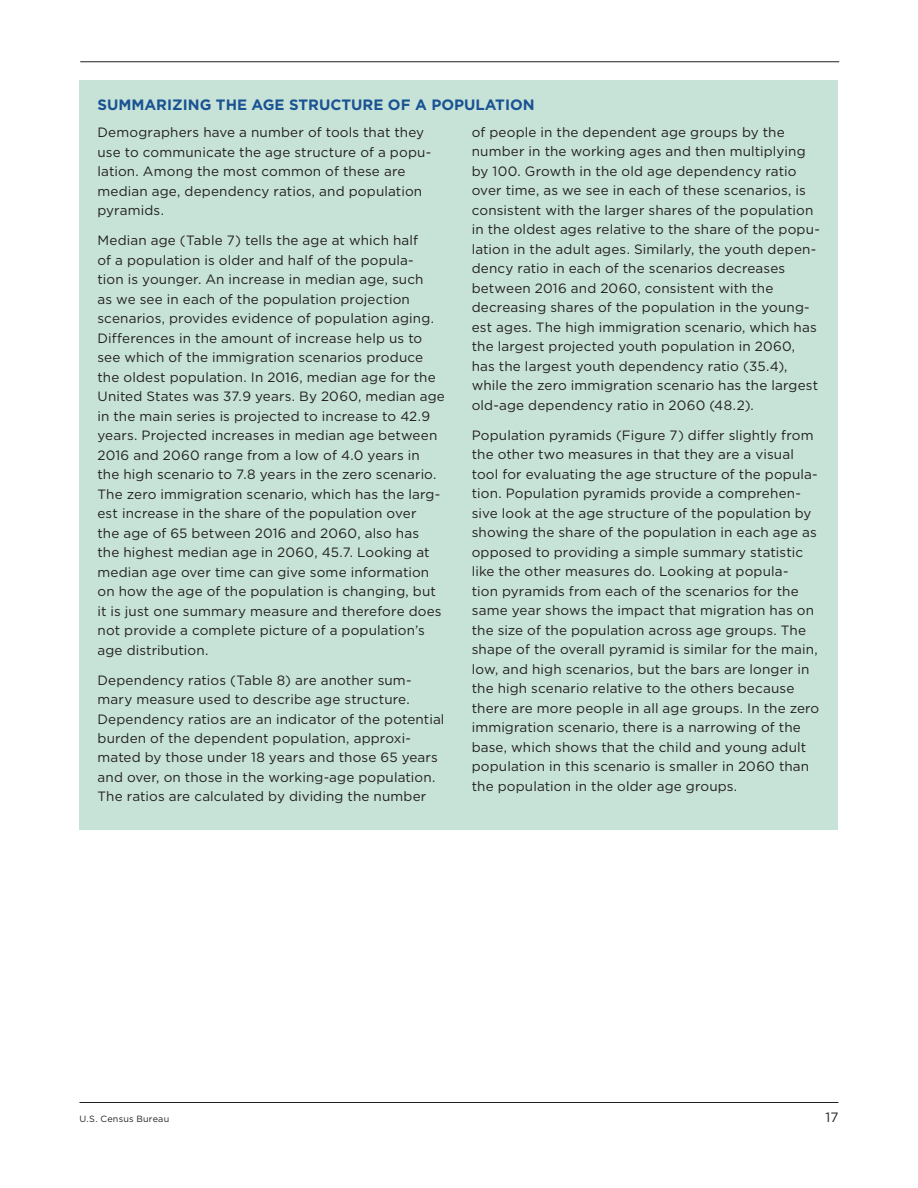
<style>
.page{position:relative;width:918px;height:1188px;background:#fff}
.page>*{position:absolute;margin:0;border:0;box-sizing:border-box;transform-origin:0 0}
.t1{font:700 15px "Gotham";color:#1a5393}
.body_text{font:13.5px/19.5px "Gotham";letter-spacing:.01em;color:#231f20}
.t2{font:9px "Gotham";letter-spacing:.025em;color:#231f20}
</style>
<div class="page">
<hr style="left:80px;top:1102px;width:758px;height:1px;background:#231f20">
<hr style="left:80px;top:61px;width:759px;height:1px;background:#231f20">
<div style="left:80px;top:80px;width:758px;height:750px;background:#c7e3d7"></div>
<h1 class="t1" style="left:98px;top:95px;width:439px">SUMMARIZING THE AGE STRUCTURE OF A POPULATION</h1>
<p class="body_text" style="left:98px;top:122px;width:335px">Demographers have a number of tools that they use to communicate the age structure of a popu&shy;lation. Among the most common of these are median age, dependency ratios, and population pyramids.</p>
<p class="body_text" style="left:98px;top:230px;width:349px">Median age (Table 7) tells the age at which half<br>of a population is older and half of the popula-<br>tion is younger. An increase in median age, such<br>as we see in each of the population projection scenarios, provides evidence of population aging.<br>Differences in the amount of increase help us to see which of the immigration scenarios produce the oldest population. In 2016, median age for the United States was 37.9 years. By 2060, median age in the main series is projected to increase to 42.9 years. Projected increases in median age between 2016 and 2060 range from a low of 4.0 years in the high scenario to 7.8 years in the zero scenario.<br>The zero immigration scenario, which has the larg&shy;est increase in the share of the population over<br>the age of 65 between 2016 and 2060, also has<br>the highest median age in 2060, 45.7. Looking at median age over time can give some information on how the age of the population is changing, but it is just one summary measure and therefore does not provide a complete picture of a population’s age distribution.</p>
<p class="body_text" style="left:98px;top:670px;width:349px">Dependency ratios (Table 8) are another sum&shy;mary measure used to describe age structure.<br>Dependency ratios are an indicator of the potential burden of the dependent population, approxi&shy;mated by those under 18 years and those 65 years and over, on those in the working-age population.<br>The ratios are calculated by dividing the number</p>
<p class="body_text" style="left:472px;top:122px;width:350px">of people in the dependent age groups by the number in the working ages and then multiplying by 100. Growth in the old age dependency ratio over time, as we see in each of these scenarios, is consistent with the larger shares of the population in the oldest ages relative to the share of the popu&shy;lation in the adult ages. Similarly, the youth depen&shy;dency ratio in each of the scenarios decreases between 2016 and 2060, consistent with the decreasing shares of the population in the young&shy;est ages. The high immigration scenario, which has the largest projected youth population in 2060, has the largest youth dependency ratio (35.4), while the zero immigration scenario has the largest old-age dependency ratio in 2060 (48.2).</p>
<p class="body_text" style="left:472px;top:425px;width:349px">Population pyramids (Figure 7) differ slightly from the other two measures in that they are a visual tool for evaluating the age structure of the popula&shy;tion. Population pyramids provide a comprehen&shy;sive look at the age structure of the population by showing the share of the population in each age as opposed to providing a simple summary statistic like the other measures do. Looking at popula-<br>tion pyramids from each of the scenarios for the same year shows the impact that migration has on the size of the population across age groups. The shape of the overall pyramid is similar for the main, low, and high scenarios, but the bars are longer in the high scenario relative to the others because there are more people in all age groups. In the zero immigration scenario, there is a narrowing of the base, which shows that the child and young adult population in this scenario is smaller in 2060 than the population in the older age groups.</p>
<p class="t2" style="left:80px;top:1113px;width:91px">U.S. Census Bureau</p>
<p class="body_text" style="left:826px;top:1107px;width:14px">17</p>
</div>
